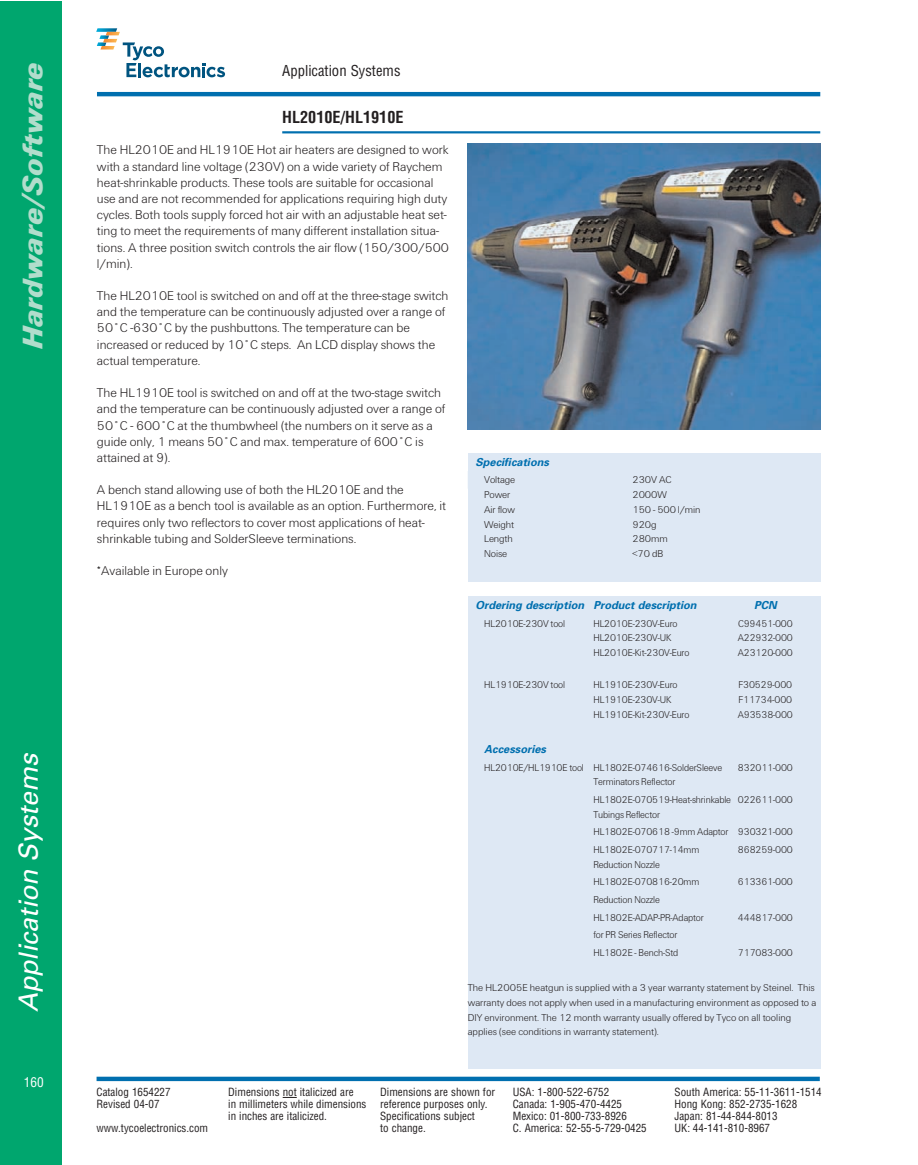
<style>
.page{position:relative;width:918px;height:1165px;background:#fff}
.page>*{position:absolute;margin:0;border:0;box-sizing:border-box;transform-origin:0 0}
.t1{font:italic 900 29.4px "U76 Univers";color:#b2ddcc}
.t2{font:italic 26.4px "Univers";color:#fff}
.t3{font:700 condensed 16.2px "Helvetica";color:#231f20}
.t4{font:condensed 14.7px "Helvetica";color:#231f20}
.t5{font:300 13.2px/16.2px "U45 Univers";color:#231f20}
.t6{font:condensed 13.2px "Helvetica";color:#fff}
.t7{font:condensed 10.95px "Helvetica";color:#231f20}
.t8{font:italic 700 10.95px "Univers";color:#006faf}
.t9{font:300 10.35px/17.7px "U45 Univers";letter-spacing:-.01em;color:#231f20;scale:.95 1}
.t10{font:300 10.35px/14.7px "U45 Univers";letter-spacing:-.01em;color:#231f20}
</style>
<div class="page">
<div style="left:0;top:1px;width:62px;height:1163px;background:#00a66e"></div>
<svg style="left:283px;top:1096px;width:13px;height:1px"></svg>
<svg style="left:97px;top:1076px;width:723px;height:4px;background:#2c88bc"></svg>
<hr style="left:282px;top:131px;width:538px;height:2px;background:#006faf">
<hr style="left:97px;top:92px;width:723px;height:4px;background:#006faf">
<svg style="left:97px;top:28px;width:128px;height:49px"></svg>
<img style="left:467px;top:143px;width:353px;height:286px">
<div style="left:468px;top:453px;width:353px;height:129px;background:#dee8f4"></div>
<div style="left:468px;top:596px;width:353px;height:472px;background:#dee8f4"></div>
<h1 class="t1" style="left:23px;top:349px;width:288px;rotate:-90deg">Hardware/Software</h1>
<h2 class="t2" style="left:19px;top:1012px;width:265px;rotate:-90deg">Application Systems</h2>
<p class="t6" style="left:24px;top:1076px;width:21px">160</p>
<p class="t4" style="left:282px;top:65px;width:120px">Application Systems</p>
<p class="t3" style="left:282px;top:111px;width:123px">HL2010E/HL1910E</p>
<p class="t5" style="left:97px;top:143px;width:354px">The HL2010E and HL1910E Hot air heaters are designed to work with a standard line voltage (230V) on a wide variety of Raychem heat-shrinkable products. These tools are suitable for occasional use and are not recommended for applications requiring high duty cycles. Both tools supply forced hot air with an adjustable heat set&shy;ting to meet the requirements of many different installation situa&shy;tions. A three position switch controls the air flow (150/300/500 l/min).</p>
<p class="t5" style="left:97px;top:289px;width:353px">The HL2010E tool is switched on and off at the three-stage switch and the temperature can be continuously adjusted over a range of 50˚C -630˚C by the pushbuttons. The temperature can be increased or reduced by 10˚C steps. An LCD display shows the actual temperature.</p>
<p class="t5" style="left:97px;top:386px;width:350px">The HL1910E tool is switched on and off at the two-stage switch and the temperature can be continuously adjusted over a range of 50˚C - 600˚C at the thumbwheel (the numbers on it serve as a guide only, 1 means 50˚C and max. temperature of 600˚C is attained at 9).</p>
<p class="t5" style="left:97px;top:483px;width:351px">A bench stand allowing use of both the HL2010E and the HL1910E as a bench tool is available as an option. Furthermore, it requires only two reflectors to cover most applications of heat&shy;shrinkable tubing and SolderSleeve terminations.</p>
<p class="t5" style="left:97px;top:564px;width:132px">*Available in Europe only</p>
<p class="t8" style="left:476px;top:458px;width:77px">Specifications</p>
<p class="t10" style="left:484px;top:473px;width:32px">Voltage</p>
<p class="t10" style="left:633px;top:473px;width:40px">230V AC</p>
<p class="t10" style="left:484px;top:488px;width:28px">Power</p>
<p class="t10" style="left:633px;top:488px;width:36px">2000W</p>
<p class="t10" style="left:484px;top:503px;width:32px">Air flow</p>
<p class="t10" style="left:633px;top:503px;width:69px">150 - 500 l/min</p>
<p class="t10" style="left:484px;top:517px;width:31px">Weight</p>
<p class="t10" style="left:633px;top:517px;width:25px">920g</p>
<p class="t10" style="left:484px;top:532px;width:30px">Length</p>
<p class="t10" style="left:633px;top:532px;width:37px">280mm</p>
<p class="t10" style="left:484px;top:547px;width:25px">Noise</p>
<p class="t10" style="left:633px;top:547px;width:32px">&lt;70 dB</p>
<p class="t8" style="left:476px;top:601px;width:225px">Ordering description Product description</p>
<p class="t8" style="left:754px;top:601px;width:26px">PCN</p>
<p class="t9" style="left:484px;top:615px;width:87px">HL2010E-230V tool</p>
<p class="t9" style="left:593px;top:615px;width:90px">HL2010E-230V-Euro</p>
<p class="t9" style="left:738px;top:615px;width:59px">C99451-000</p>
<p class="t9" style="left:593px;top:630px;width:84px">HL2010E-230V-UK</p>
<p class="t9" style="left:738px;top:630px;width:60px">A22932-000</p>
<p class="t9" style="left:593px;top:644px;width:103px">HL2010E-Kit-230V-Euro</p>
<p class="t9" style="left:738px;top:644px;width:60px">A23120-000</p>
<p class="t9" style="left:484px;top:677px;width:87px">HL1910E-230V tool</p>
<p class="t9" style="left:593px;top:677px;width:90px">HL1910E-230V-Euro</p>
<p class="t9" style="left:739px;top:677px;width:58px">F30529-000</p>
<p class="t9" style="left:593px;top:691px;width:84px">HL1910E-230V-UK</p>
<p class="t9" style="left:739px;top:691px;width:58px">F11734-000</p>
<p class="t9" style="left:593px;top:706px;width:103px">HL1910E-Kit-230V-Euro</p>
<p class="t9" style="left:738px;top:706px;width:60px">A93538-000</p>
<p class="t8" style="left:484px;top:745px;width:66px">Accessories</p>
<p class="t9" style="left:484px;top:759px;width:252px">HL2010E/HL1910E tool HL1802E-074616-SolderSleeve</p>
<p class="t9" style="left:738px;top:759px;width:59px">832011-000</p>
<p class="t9" style="left:593px;top:774px;width:211px">Terminators Reflector<br>HL1802E-070519-Heat-shrinkable 022611-000</p>
<p class="t9" style="left:593px;top:806px;width:211px">Tubings Reflector<br>HL1802E-070618 -9mm Adaptor 930321-000<br>HL1802E-070717-14mm</p>
<p class="t9" style="left:738px;top:841px;width:59px">868259-000</p>
<p class="t9" style="left:593px;top:856px;width:113px">Reduction Nozzle<br>HL1802E-070816-20mm</p>
<p class="t9" style="left:593px;top:891px;width:118px">Reduction Nozzle<br>HL1802E-ADAP-PR-Adaptor</p>
<p class="t9" style="left:738px;top:874px;width:59px">613361-000</p>
<p class="t9" style="left:738px;top:909px;width:59px">444817-000</p>
<p class="t9" style="left:593px;top:926px;width:91px">for PR Series Reflector<br>HL1802E - Bench-Std</p>
<p class="t9" style="left:738px;top:944px;width:59px">717083-000</p>
<p class="t10" style="left:468px;top:981px;width:350px">The HL2005E heatgun is supplied with a 3 year warranty statement by Steinel. This warranty does not apply when used in a manufacturing environment as opposed to a DIY environment. The 12 month warranty usually offered by Tyco on all tooling applies (see conditions in warranty statement).</p>
<p class="t7" style="left:97px;top:1088px;width:76px">Catalog 1654227</p>
<p class="t7" style="left:228px;top:1088px;width:127px">Dimensions not italicized are</p>
<p class="t7" style="left:380px;top:1088px;width:116px">Dimensions are shown for</p>
<p class="t7" style="left:513px;top:1088px;width:98px">USA: 1-800-522-6752</p>
<p class="t7" style="left:675px;top:1088px;width:149px">South America: 55-11-3611-1514</p>
<p class="t7" style="left:97px;top:1099px;width:65px">Revised 04-07</p>
<p class="t7" style="left:228px;top:1099px;width:261px">in millimeters while dimensions reference purposes only.</p>
<p class="t7" style="left:513px;top:1099px;width:111px">Canada: 1-905-470-4425</p>
<p class="t7" style="left:675px;top:1099px;width:124px">Hong Kong: 852-2735-1628</p>
<p class="t7" style="left:228px;top:1111px;width:100px">in inches are italicized.</p>
<p class="t7" style="left:380px;top:1111px;width:96px">Specifications subject</p>
<p class="t7" style="left:513px;top:1111px;width:116px">Mexico: 01-800-733-8926</p>
<p class="t7" style="left:675px;top:1111px;width:105px">Japan: 81-44-844-8013</p>
<p class="t7" style="left:97px;top:1123px;width:113px">www.tycoelectronics.com</p>
<p class="t7" style="left:380px;top:1123px;width:47px">to change.</p>
<p class="t7" style="left:513px;top:1123px;width:136px">C. America: 52-55-5-729-0425</p>
<p class="t7" style="left:675px;top:1123px;width:97px">UK: 44-141-810-8967</p>
</div>
